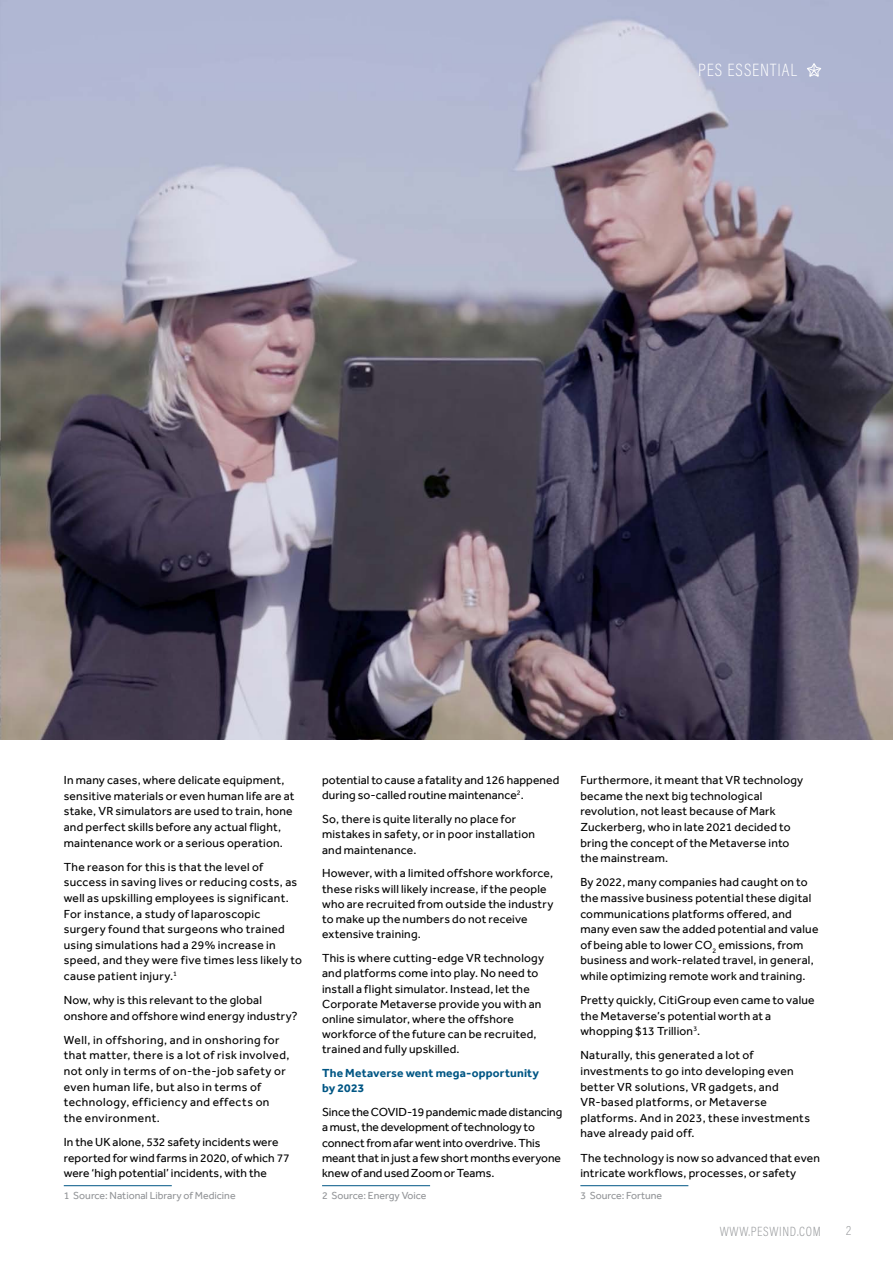
<style>
.page{position:relative;width:893px;height:1263px;background:#fff}
.page>*{position:absolute;margin:0;border:0;box-sizing:border-box;transform-origin:0 0}
.t1{font:200 18px "Acumin Pro Cond";letter-spacing:.055em;color:#fff}
.t2{font:200 13.5px "Acumin Pro Cond";letter-spacing:.05em;color:#939598}
.t3{font:12px/15.6px "Effra";letter-spacing:.015em;color:#000}
.t4{font:12px/15.6px "Effra";letter-spacing:.035em;color:#000}
.t5{font:12px/15.3px "Effra";letter-spacing:-.005em;color:#000}
.t6{font:700 12px/15.3px "Effra";letter-spacing:.015em;color:#005684}
.t7{font:10.5px "Effra";color:#939598}
</style>
<div class="page">
<img style="left:0;top:0;width:893px;height:740px">
<hr style="left:64px;top:1185px;width:108px;height:1px;background:#005684">
<hr style="left:322px;top:1185px;width:108px;height:1px;background:#005684">
<hr style="left:580px;top:1185px;width:108px;height:1px;background:#005684">
<svg style="left:806px;top:63px;width:16px;height:14px"></svg>
<h1 class="t1" style="left:698px;top:58px;width:100px">PES ESSENTIAL</h1>
<p class="t3" style="left:64px;top:772px;width:232px">In many cases, where delicate equipment, sensitive materials or even human life are at stake, VR simulators are used to train, hone and perfect skills before any actual flight, maintenance work or a serious operation.</p>
<p class="t3" style="left:64px;top:859px;width:240px">The reason for this is that the level of success in saving lives or reducing costs, as well as upskilling employees is significant.<br>For instance, a study of laparoscopic surgery found that surgeons who trained using simulations had a 29% increase in speed, and they were five times less likely to cause patient injury.<sup>1</sup></p>
<p class="t3" style="left:64px;top:992px;width:235px">Now, why is this relevant to the global onshore and offshore wind energy industry?</p>
<p class="t4" style="left:64px;top:1032px;width:227px">Well, in offshoring, and in onshoring for that matter, there is a lot of risk involved, not only in terms of on-the-job safety or even human life, but also in terms of technology, efficiency and effects on the environment.</p>
<p class="t3" style="left:64px;top:1134px;width:227px">In the UK alone, 532 safety incidents were reported for wind farms in 2020, of which 77 were ‘high potential’ incidents, with the</p>
<p class="t7" style="left:64px;top:1189px;width:173px">1 Source: National Library of Medicine</p>
<p class="t3" style="left:322px;top:772px;width:239px">potential to cause a fatality and 126 happened during so-called routine maintenance<sup>2</sup>.</p>
<p class="t3" style="left:322px;top:811px;width:214px">So, there is quite literally no place for mistakes in safety, or in poor installation and maintenance.</p>
<p class="t3" style="left:322px;top:865px;width:233px">However, with a limited offshore workforce, these risks will likely increase, if the people who are recruited from outside the industry to make up the numbers do not receive extensive training.</p>
<p class="t3" style="left:322px;top:950px;width:223px">This is where cutting-edge VR technology and platforms come into play. No need to install a flight simulator. Instead, let the Corporate Metaverse provide you with an online simulator, where the offshore workforce of the future can be recruited, trained and fully upskilled.</p>
<p class="t6" style="left:322px;top:1065px;width:218px">The Metaverse went mega-opportunity by 2023</p>
<p class="t5" style="left:322px;top:1104px;width:242px">Since the COVID-19 pandemic made distancing a must, the development of technology to connect from afar went into overdrive. This meant that in just a few short months everyone knew of and used Zoom or Teams.</p>
<p class="t7" style="left:322px;top:1189px;width:106px">2 Source: Energy Voice</p>
<p class="t3" style="left:580px;top:772px;width:224px">Furthermore, it meant that VR technology became the next big technological revolution, not least because of Mark Zuckerberg, who in late 2021 decided to bring the concept of the Metaverse into the mainstream.</p>
<p class="t3" style="left:580px;top:874px;width:240px">By 2022, many companies had caught on to the massive business potential these digital communications platforms offered, and many even saw the added potential and value of being able to lower CO<sub>2</sub> emissions, from business and work-related travel, in general, while optimizing remote work and training.</p>
<p class="t3" style="left:580px;top:992px;width:236px">Pretty quickly, CitiGroup even came to value the Metaverse’s potential worth at a whopping $13 Trillion<sup>3</sup>.</p>
<p class="t3" style="left:580px;top:1047px;width:231px">Naturally, this generated a lot of investments to go into developing even better VR solutions, VR gadgets, and VR-based platforms, or Metaverse platforms. And in 2023, these investments have already paid off.</p>
<p class="t3" style="left:580px;top:1150px;width:241px">The technology is now so advanced that even intricate workflows, processes, or safety</p>
<p class="t7" style="left:580px;top:1189px;width:83px">3 Source: Fortune</p>
<p class="t2" style="left:720px;top:1223px;width:102px">WWW.PESWIND.COM</p>
<p class="t2" style="left:846px;top:1222px;width:7px">2</p>
</div>
